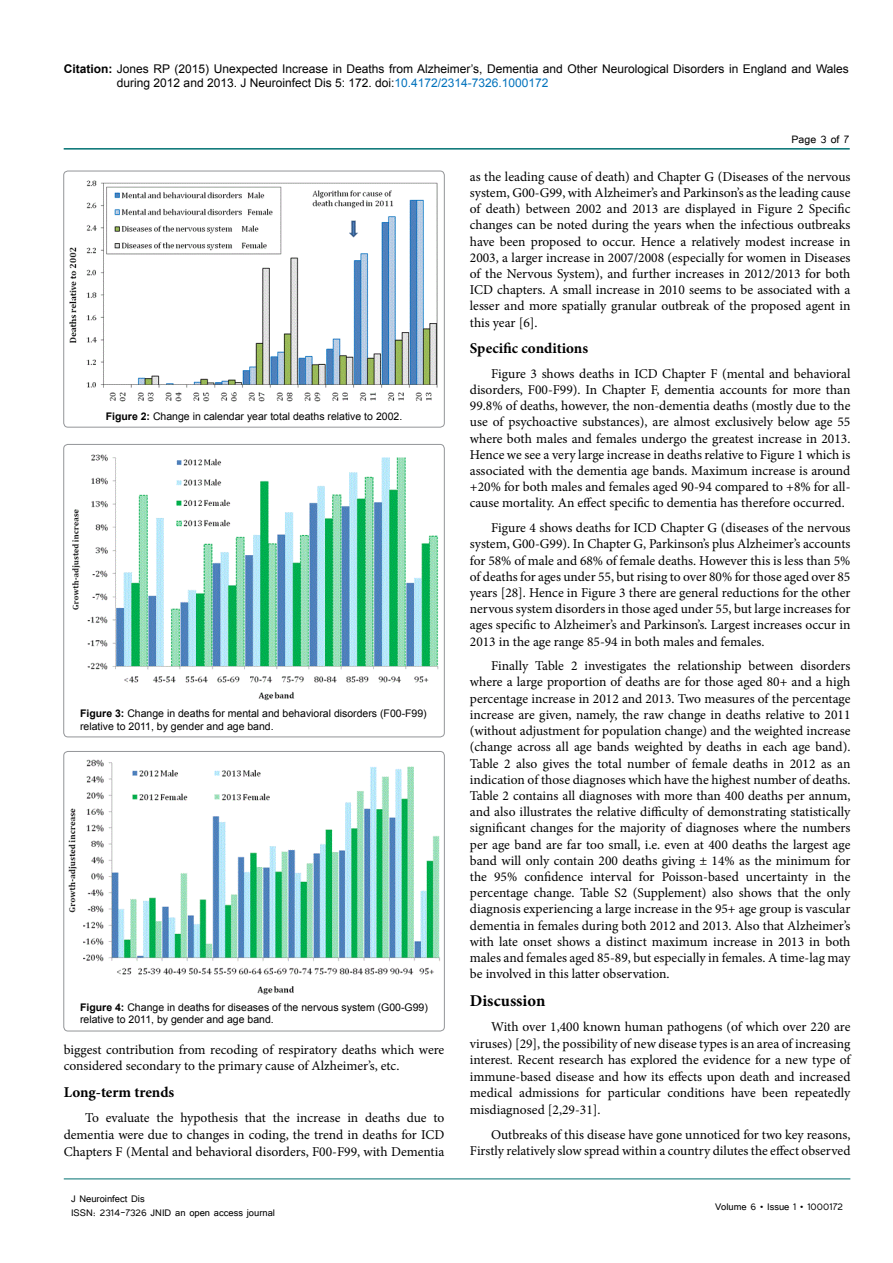
<style>
.page{position:relative;width:893px;height:1263px;background:#fff}
.page>*{position:absolute;margin:0;border:0;box-sizing:border-box;transform-origin:0 0}
.t1{font:700 16.5px "Minion Pro";color:#000}
.t2{font:700 15px "Minion Pro";color:#000}
.t3{font:13.5px/16.2px "Minion Pro";color:#000;text-align:justify}
.t4{font:13.5px "Tunga";color:#000}
.t5{font:12px/14.4px "Arial";color:#000}
.t6{font:12px/14.4px "Tunga";color:#000}
.t7{font:10.5px/12.6px "Arial";color:#000}
.s1{font-weight:700}
.s2{color:#0072bc}
</style>
<div class="page">
<hr style="left:64px;top:148px;width:786px;height:2px;background:#007071">
<hr style="left:64px;top:1179px;width:786px;height:1px;background:#007071">
<div style="left:64px;top:171px;width:380px;height:256px;border:1px solid #939598;border-radius:4px"></div>
<img style="left:69px;top:180px;width:369px;height:222px">
<div style="left:64px;top:444px;width:380px;height:293px;border:1px solid #939598;border-radius:4px"></div>
<img style="left:72px;top:454px;width:367px;height:247px">
<div style="left:64px;top:751px;width:380px;height:280px;border:1px solid #939598;border-radius:4px"></div>
<img style="left:68px;top:759px;width:372px;height:235px">
<p class="t5" style="left:117px;top:61px;width:733px;text-indent:-53px"><span class="s1">Citation:</span> Jones RP (2015) Unexpected Increase in Deaths from Alzheimer’s, Dementia and Other Neurological Disorders in England and Wales during 2012 and 2013. J Neuroinfect Dis 5: 172. doi:<span class="s2">10.4172/2314-7326.1000172</span></p>
<p class="t7" style="left:106px;top:410px;width:298px"><span class="s1">Figure 2:</span> Change in calendar year total deaths relative to 2002.</p>
<p class="t7" style="left:80px;top:707px;width:348px"><span class="s1">Figure 3:</span> Change in deaths for mental and behavioral disorders (F00-F99) relative to 2011, by gender and age band.</p>
<p class="t7" style="left:80px;top:1001px;width:349px"><span class="s1">Figure 4:</span> Change in deaths for diseases of the nervous system (G00-G99) relative to 2011, by gender and age band.</p>
<p class="t3" style="left:64px;top:1041px;width:382px">biggest contribution from recoding of respiratory deaths which were considered secondary to the primary cause of Alzheimer’s, etc.</p>
<p class="t2" style="left:64px;top:1081px;width:112px">Long-term trends</p>
<p class="t3" style="left:64px;top:1109px;width:382px;line-height:17px;text-indent:21px">To evaluate the hypothesis that the increase in deaths due to dementia were due to changes in coding, the trend in deaths for ICD Chapters F (Mental and behavioral disorders, F00-F99, with Dementia</p>
<p class="t6" style="left:71px;top:1190px;width:206px">J Neuroinfect Dis<br>ISSN: 2314-7326 JNID an open access journal</p>
<p class="t4" style="left:792px;top:131px;width:59px">Page 3 of 7</p>
<p class="t3" style="left:470px;top:168px;width:382px">as the leading cause of death) and Chapter G (Diseases of the nervous system, G00-G99, with Alzheimer’s and Parkinson’s as the leading cause of death) between 2002 and 2013 are displayed in Figure 2 Specific changes can be noted during the years when the infectious outbreaks have been proposed to occur. Hence a relatively modest increase in 2003, a larger increase in 2007/2008 (especially for women in Diseases of the Nervous System), and further increases in 2012/2013 for both ICD chapters. A small increase in 2010 seems to be associated with a lesser and more spatially granular outbreak of the proposed agent in this year [6].</p>
<p class="t2" style="left:470px;top:338px;width:120px">Specific conditions</p>
<p class="t3" style="left:470px;top:365px;width:382px;text-indent:21px">Figure 3 shows deaths in ICD Chapter F (mental and behavioral disorders, F00-F99). In Chapter F, dementia accounts for more than 99.8% of deaths, however, the non-dementia deaths (mostly due to the use of psychoactive substances), are almost exclusively below age 55 where both males and females undergo the greatest increase in 2013.<br>Hence we see a very large increase in deaths relative to Figure 1 which is associated with the dementia age bands. Maximum increase is around +20% for both males and females aged 90-94 compared to +8% for all&shy;cause mortality. An effect specific to dementia has therefore occurred.</p>
<p class="t3" style="left:470px;top:520px;width:382px;text-indent:21px">Figure 4 shows deaths for ICD Chapter G (diseases of the nervous system, G00-G99). In Chapter G, Parkinson’s plus Alzheimer’s accounts for 58% of male and 68% of female deaths. However this is less than 5% of deaths for ages under 55, but rising to over 80% for those aged over 85 years [28]. Hence in Figure 3 there are general reductions for the other nervous system disorders in those aged under 55, but large increases for ages specific to Alzheimer’s and Parkinson’s. Largest increases occur in 2013 in the age range 85-94 in both males and females.</p>
<p class="t3" style="left:470px;top:658px;width:382px;text-indent:21px">Finally Table 2 investigates the relationship between disorders where a large proportion of deaths are for those aged 80+ and a high percentage increase in 2012 and 2013. Two measures of the percentage increase are given, namely, the raw change in deaths relative to 2011 (without adjustment for population change) and the weighted increase (change across all age bands weighted by deaths in each age band).<br>Table 2 also gives the total number of female deaths in 2012 as an indication of those diagnoses which have the highest number of deaths.<br>Table 2 contains all diagnoses with more than 400 deaths per annum, and also illustrates the relative difficulty of demonstrating statistically significant changes for the majority of diagnoses where the numbers per age band are far too small, i.e. even at 400 deaths the largest age band will only contain 200 deaths giving ± 14% as the minimum for the 95% confidence interval for Poisson-based uncertainty in the percentage change. Table S2 (Supplement) also shows that the only diagnosis experiencing a large increase in the 95+ age group is vascular dementia in females during both 2012 and 2013. Also that Alzheimer’s with late onset shows a distinct maximum increase in 2013 in both males and females aged 85-89, but especially in females. A time-lag may be involved in this latter observation.</p>
<p class="t1" style="left:470px;top:989px;width:77px">Discussion</p>
<p class="t3" style="left:470px;top:1019px;width:382px;text-indent:21px">With over 1,400 known human pathogens (of which over 220 are viruses) [29], the possibility of new disease types is an area of increasing interest. Recent research has explored the evidence for a new type of immune-based disease and how its effects upon death and increased medical admissions for particular conditions have been repeatedly misdiagnosed [2,29-31].</p>
<p class="t3" style="left:470px;top:1126px;width:382px;text-align:right">Outbreaks of this disease have gone unnoticed for two key reasons,<br>Firstly relatively slow spread within a country dilutes the effect observed</p>
<p class="t6" style="left:715px;top:1199px;width:129px">Volume 6 • Issue 1 • 1000172</p>
</div>
